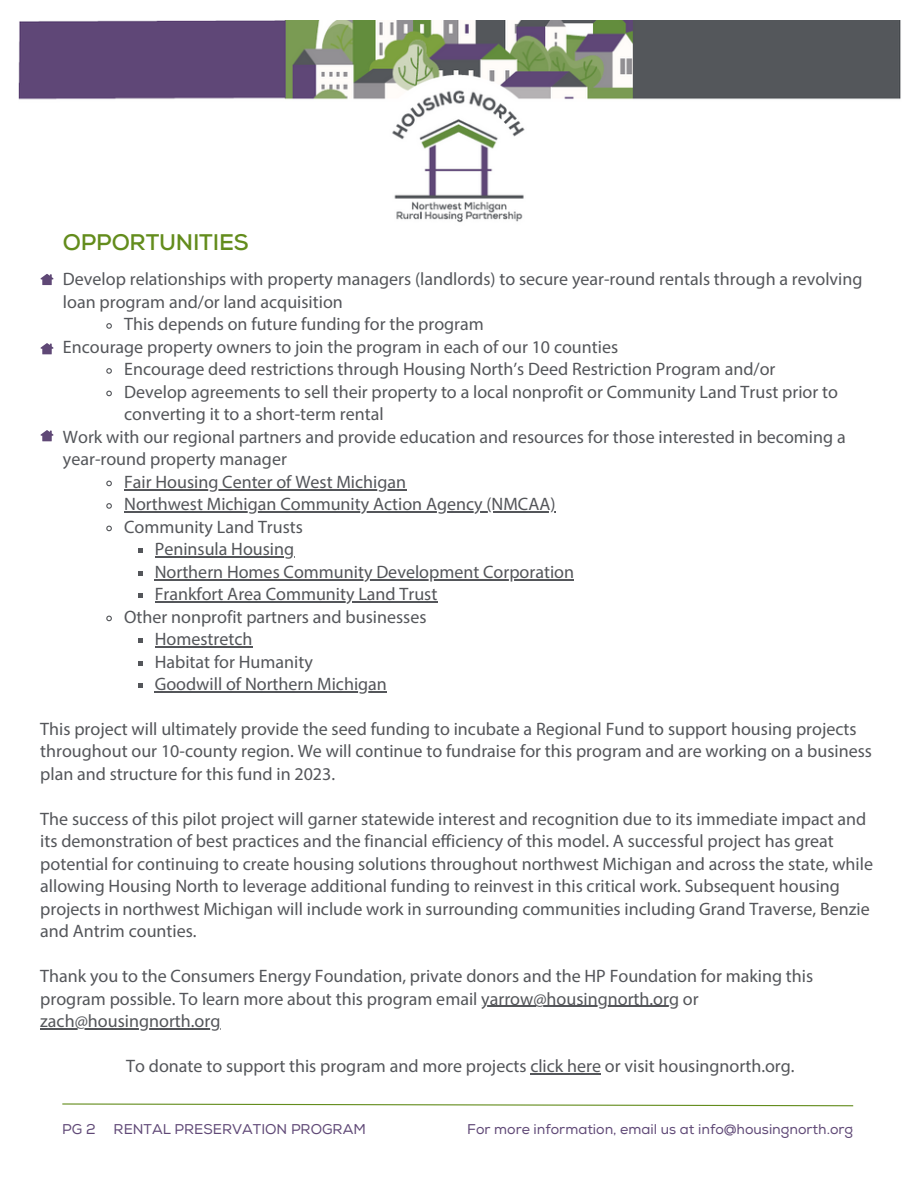
<style>
.page{position:relative;width:918px;height:1188px;background:#fff}
.page>*{position:absolute;margin:0;border:0;box-sizing:border-box;transform-origin:0 0}
.t1{font:700 22.5px "Nexa";letter-spacing:-.01em;color:#638c1c}
.t2{font:18px/22.5px "Myriad Pro";color:#54565a}
.t3{font:14.1px "Nexa";color:#5f4876}
</style>
<div class="page">
<svg style="left:62px;top:1103px;width:792px;height:4px"></svg>
<hr style="left:481px;top:1006px;width:198px;height:1px;background:#54565a">
<hr style="left:40px;top:1028px;width:180px;height:1px;background:#54565a">
<hr style="left:530px;top:1073px;width:71px;height:1px;background:#54565a">
<img style="left:19px;top:21px;width:882px;height:201px">
<svg style="left:40px;top:274px;width:14px;height:11px"></svg>
<svg style="left:106px;top:323px;width:6px;height:6px"></svg>
<svg style="left:106px;top:368px;width:6px;height:6px"></svg>
<svg style="left:106px;top:390px;width:6px;height:7px"></svg>
<svg style="left:106px;top:480px;width:6px;height:7px"></svg>
<hr style="left:124px;top:489px;width:282px;height:1px;background:#54565a">
<svg style="left:106px;top:503px;width:6px;height:6px"></svg>
<hr style="left:124px;top:512px;width:431px;height:1px;background:#54565a">
<svg style="left:106px;top:525px;width:6px;height:7px"></svg>
<svg style="left:138px;top:549px;width:5px;height:4px"></svg>
<hr style="left:155px;top:557px;width:139px;height:1px;background:#54565a">
<svg style="left:138px;top:571px;width:5px;height:5px"></svg>
<hr style="left:155px;top:579px;width:419px;height:1px;background:#54565a">
<svg style="left:138px;top:594px;width:5px;height:4px"></svg>
<hr style="left:155px;top:602px;width:282px;height:1px;background:#54565a">
<svg style="left:106px;top:615px;width:6px;height:7px"></svg>
<svg style="left:138px;top:639px;width:5px;height:4px"></svg>
<hr style="left:155px;top:647px;width:97px;height:1px;background:#54565a">
<svg style="left:138px;top:661px;width:5px;height:5px"></svg>
<svg style="left:138px;top:684px;width:5px;height:4px"></svg>
<hr style="left:155px;top:692px;width:232px;height:1px;background:#54565a">
<svg style="left:40px;top:343px;width:14px;height:11px"></svg>
<svg style="left:40px;top:430px;width:14px;height:11px"></svg>
<p class="t1" style="left:63px;top:229px;width:187px">OPPORTUNITIES</p>
<p class="t2" style="left:63px;top:270px;width:801px">Develop relationships with property managers (landlords) to secure year-round rentals through a revolving loan program and/or land acquisition</p>
<p class="t2" style="left:63px;top:337px;width:557px">Encourage property owners to join the program in each of our 10 counties</p>
<p class="t2" style="left:124px;top:315px;width:361px">This depends on future funding for the program</p>
<p class="t2" style="left:124px;top:360px;width:715px">Encourage deed restrictions through Housing North’s Deed Restriction Program and/or<br>Develop agreements to sell their property to a local nonprofit or Community Land Trust prior to converting it to a short-term rental</p>
<p class="t2" style="left:63px;top:427px;width:784px">Work with our regional partners and provide education and resources for those interested in becoming a year-round property manager</p>
<p class="t2" style="left:124px;top:472px;width:284px">Fair Housing Center of West Michigan</p>
<p class="t2" style="left:124px;top:495px;width:433px">Northwest Michigan Community Action Agency (NMCAA)</p>
<p class="t2" style="left:124px;top:517px;width:180px">Community Land Trusts</p>
<p class="t2" style="left:155px;top:540px;width:141px">Peninsula Housing</p>
<p class="t2" style="left:155px;top:562px;width:421px">Northern Homes Community Development Corporation</p>
<p class="t2" style="left:155px;top:585px;width:284px">Frankfort Area Community Land Trust</p>
<p class="t2" style="left:124px;top:607px;width:304px">Other nonprofit partners and businesses</p>
<p class="t2" style="left:155px;top:630px;width:99px">Homestretch</p>
<p class="t2" style="left:155px;top:652px;width:160px">Habitat for Humanity</p>
<p class="t2" style="left:155px;top:675px;width:234px">Goodwill of Northern Michigan</p>
<p class="t2" style="left:40px;top:719px;width:833px">This project will ultimately provide the seed funding to incubate a Regional Fund to support housing projects throughout our 10-county region. We will continue to fundraise for this program and are working on a business plan and structure for this fund in 2023.</p>
<p class="t2" style="left:40px;top:809px;width:834px">The success of this pilot project will garner statewide interest and recognition due to its immediate impact and its demonstration of best practices and the financial efficiency of this model. A successful project has great potential for continuing to create housing solutions throughout northwest Michigan and across the state, while allowing Housing North to leverage additional funding to reinvest in this critical work. Subsequent housing projects in northwest Michigan will include work in surrounding communities including Grand Traverse, Benzie and Antrim counties.</p>
<p class="t2" style="left:40px;top:966px;width:775px">Thank you to the Consumers Energy Foundation, private donors and the HP Foundation for making this program possible. To learn more about this program email yarrow@housingnorth.org or zach@housingnorth.org</p>
<p class="t2" style="left:126px;top:1056px;width:670px">To donate to support this program and more projects click here or visit housingnorth.org.</p>
<p class="t3" style="left:62px;top:1121px;width:35px">PG 2</p>
<p class="t3" style="left:114px;top:1121px;width:254px">RENTAL PRESERVATION PROGRAM</p>
<p class="t3" style="left:467px;top:1121px;width:387px">For more information, email us at info@housingnorth.org</p>
</div>
